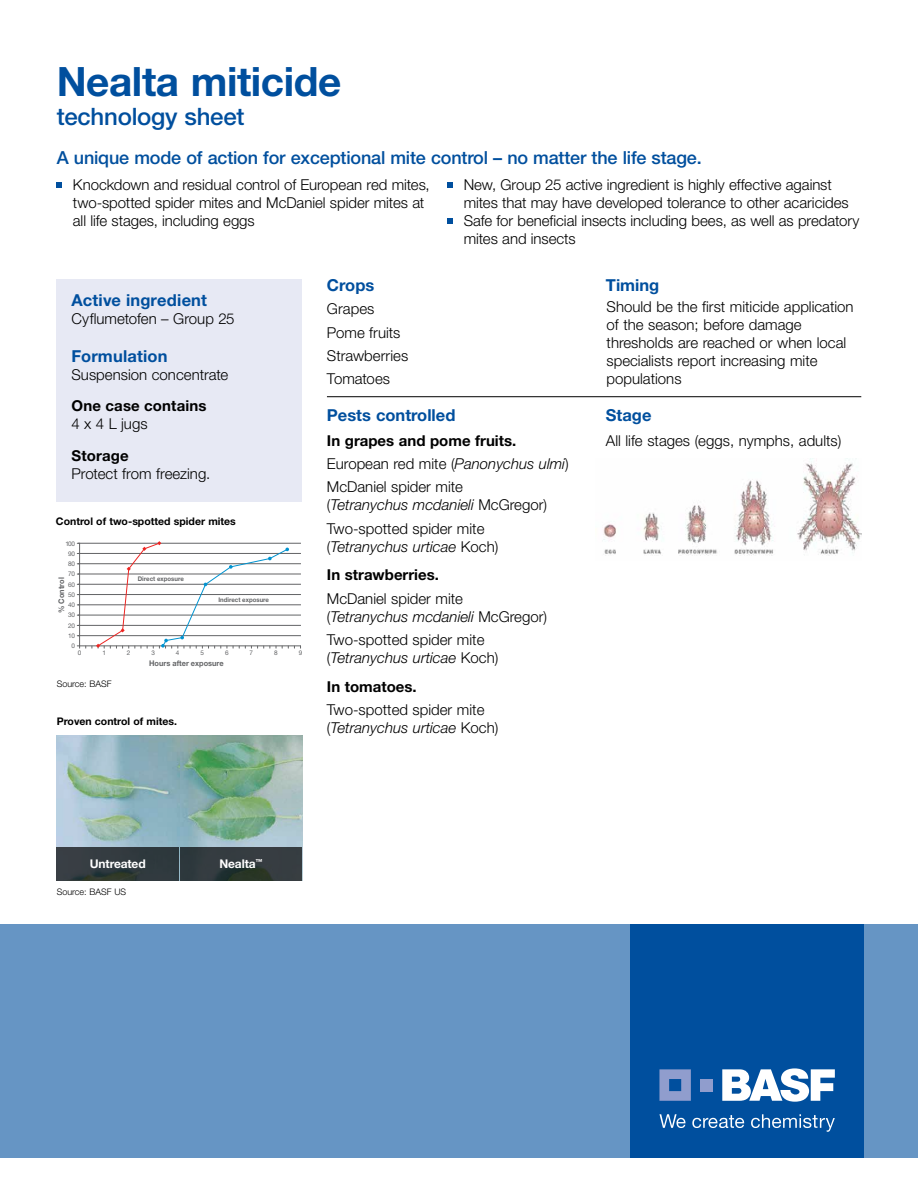
<style>
.page{position:relative;width:918px;height:1188px;background:#fff}
.page>*{position:absolute;margin:0;border:0;box-sizing:border-box;transform-origin:0 0}
.t1{font:700 40.5px "Helvetica Neue LT Std";letter-spacing:-.01em;color:#004f9e}
.t2{font:500 24px "Helvetica Neue LT Std";letter-spacing:-.01em;color:#004f9e}
.t3{font:500 18px "Helvetica Neue LT Std";letter-spacing:-.01em;color:#004f9e}
.t4{font:700 16.5px "Helvetica Neue LT Std";color:#004f9e}
.t5{font:300 15px/18px "Helvetica Neue LT Std";color:#000}
.t6{font:700 15px "Helvetica Neue LT Std";color:#000}
.t7{font:italic 300 15px/28.7px "Helvetica Neue LT Std";color:#000}
.t8{font:700 12px "Helvetica Neue LT Std";letter-spacing:-.01em;color:#fff}
.t9{font:700 10.5px "Helvetica Neue LT Std";color:#000}
.t10{font:300 9px "Helvetica Neue LT Std";color:#000}
.t11{font:700 7.8px "Helvetica Neue LT Std";color:#636466;scale:.95 1}
.t12{font:6.45px/10.2px "Helvetica Neue LT Std";letter-spacing:-.025em;color:#636466;text-align:right}
.t13{font:700 6.45px "Helvetica Neue LT Std";color:#636466;scale:.95 1}
.s1{font-style:italic}
.s2{font-style:normal}
.s3{font-weight:700;font-style:normal}
</style>
<div class="page">
<img style="left:603px;top:458px;width:259px;height:98px">
<div style="left:0;top:924px;width:918px;height:234px;background:#6695c4"></div>
<div style="left:630px;top:924px;width:234px;height:234px;background:#004f9e"></div>
<svg style="left:659px;top:1069px;width:32px;height:32px"></svg>
<div style="left:701px;top:1079px;width:12px;height:12px;background:#909dcd"></div>
<svg style="left:722px;top:1068px;width:113px;height:34px"></svg>
<svg style="left:659px;top:1114px;width:27px;height:14px"></svg>
<svg style="left:692px;top:1115px;width:52px;height:13px"></svg>
<svg style="left:751px;top:1114px;width:84px;height:18px"></svg>
<div style="left:57px;top:279px;width:245px;height:223px;background:#e7e9f4"></div>
<svg style="left:57px;top:182px;width:5px;height:5px"></svg>
<svg style="left:448px;top:182px;width:5px;height:5px"></svg>
<svg style="left:448px;top:218px;width:5px;height:5px"></svg>
<hr style="left:78px;top:553px;width:223px;height:1px;background:#636466">
<hr style="left:78px;top:543px;width:223px;height:1px;background:#636466">
<hr style="left:79px;top:543px;width:1px;height:103px;background:#636466">
<hr style="left:78px;top:563px;width:223px;height:1px;background:#636466">
<hr style="left:78px;top:574px;width:223px;height:1px;background:#636466">
<hr style="left:78px;top:584px;width:223px;height:1px;background:#636466">
<hr style="left:78px;top:594px;width:223px;height:1px;background:#636466">
<hr style="left:78px;top:605px;width:223px;height:1px;background:#636466">
<hr style="left:78px;top:615px;width:223px;height:1px;background:#636466">
<hr style="left:78px;top:625px;width:223px;height:1px;background:#636466">
<hr style="left:78px;top:635px;width:223px;height:1px;background:#636466">
<svg style="left:77px;top:645px;width:9px;height:3px"></svg>
<hr style="left:79px;top:645px;width:222px;height:1px;background:#636466">
<svg style="left:92px;top:541px;width:209px;height:107px"></svg>
<hr style="left:327px;top:396px;width:534px;height:1px;background:#000">
<img style="left:57px;top:735px;width:122px;height:112px">
<img style="left:181px;top:735px;width:121px;height:112px">
<svg style="left:57px;top:847px;width:122px;height:34px;background:#313a3d"></svg>
<svg style="left:181px;top:847px;width:121px;height:34px;background:#30393b"></svg>
<h1 class="t1" style="left:57px;top:57px;width:286px">Nealta miticide</h1>
<h2 class="t2" style="left:57px;top:102px;width:189px">technology sheet</h2>
<p class="t3" style="left:57px;top:147px;width:647px">A unique mode of action for exceptional mite control – no matter the life stage.</p>
<p class="t5" style="left:73px;top:176px;width:358px">Knockdown and residual control of European red mites, two-spotted spider mites and McDaniel spider mites at all life stages, including eggs</p>
<p class="t5" style="left:464px;top:176px;width:397px">New, Group 25 active ingredient is highly effective against mites that may have developed tolerance to other acaricides Safe for beneficial insects including bees, as well as predatory mites and insects</p>
<p class="t4" style="left:72px;top:290px;width:137px">Active ingredient</p>
<p class="t5" style="left:72px;top:310px;width:165px">Cyflumetofen – Group 25</p>
<p class="t4" style="left:72px;top:346px;width:98px">Formulation</p>
<p class="t5" style="left:72px;top:365px;width:158px">Suspension concentrate</p>
<p class="t6" style="left:72px;top:397px;width:137px">One case contains</p>
<p class="t5" style="left:72px;top:415px;width:78px">4 x 4 L jugs</p>
<p class="t6" style="left:72px;top:446px;width:59px">Storage</p>
<p class="t5" style="left:72px;top:464px;width:140px">Protect from freezing.</p>
<p class="t9" style="left:56px;top:515px;width:182px">Control of two-spotted spider mites</p>
<p class="t12" style="left:65px;top:538px;width:11px">100<br>90<br>80<br>70<br>60<br>50<br>40<br>30<br>20<br>10<br>0</p>
<p class="t11" style="left:57px;top:613px;width:39px;rotate:-90deg">% Control</p>
<p class="t13" style="left:138px;top:575px;width:50px">Direct exposure</p>
<p class="t13" style="left:218px;top:596px;width:55px">Indirect exposure</p>
<p class="t12" style="left:78px;top:648px;width:5px">0</p>
<p class="t12" style="left:102px;top:648px;width:5px">1</p>
<p class="t12" style="left:127px;top:648px;width:5px">2</p>
<p class="t12" style="left:151px;top:648px;width:5px">3</p>
<p class="t12" style="left:176px;top:648px;width:5px">4</p>
<p class="t12" style="left:201px;top:648px;width:5px">5</p>
<p class="t12" style="left:225px;top:648px;width:5px">6</p>
<p class="t12" style="left:250px;top:648px;width:5px">7</p>
<p class="t12" style="left:274px;top:648px;width:5px">8</p>
<p class="t12" style="left:299px;top:648px;width:5px">9</p>
<p class="t10" style="left:57px;top:678px;width:56px">Source: BASF</p>
<p class="t11" style="left:149px;top:658px;width:80px">Hours after exposure</p>
<p class="t9" style="left:57px;top:714px;width:122px">Proven control of mites.</p>
<p class="t4" style="left:327px;top:275px;width:49px">Crops</p>
<p class="t4" style="left:606px;top:275px;width:55px">Timing</p>
<p class="t5" style="left:327px;top:297px;width:83px;line-height:23.2px">Grapes<br>Pome fruits<br>Strawberries<br>Tomatoes</p>
<p class="t4" style="left:327px;top:405px;width:130px">Pests controlled</p>
<p class="t4" style="left:606px;top:405px;width:47px">Stage</p>
<p class="t6" style="left:327px;top:431px;width:191px">In grapes and pome fruits.</p>
<p class="t5" style="left:606px;top:431px;width:237px">All life stages (eggs, nymphs, adults)</p>
<p class="t5" style="left:327px;top:452px;width:243px;line-height:23.4px">European red mite (<span class="s1">Panonychus ulmi</span>)<br>McDaniel spider mite</p>
<p class="t5" style="left:327px;top:493px;width:222px;line-height:23.4px">(<span class="s1">Tetranychus mcdanieli</span> McGregor)<br>Two-spotted spider mite</p>
<p class="t7" style="left:327px;top:532px;width:173px"><span class="s2">(</span>Tetranychus urticae <span class="s2">Koch)<br></span><span class="s3">In strawberries.</span></p>
<p class="t5" style="left:327px;top:589px;width:222px">McDaniel spider mite (<span class="s1">Tetranychus mcdanieli</span> McGregor)</p>
<p class="t5" style="left:327px;top:631px;width:173px">Two-spotted spider mite (<span class="s1">Tetranychus urticae</span> Koch)</p>
<p class="t6" style="left:327px;top:677px;width:91px">In tomatoes.</p>
<p class="t5" style="left:327px;top:701px;width:173px">Two-spotted spider mite (<span class="s1">Tetranychus urticae</span> Koch)</p>
<p class="t5" style="left:607px;top:298px;width:249px">Should be the first miticide application of the season; before damage thresholds are reached or when local specialists report increasing mite populations</p>
<p class="t8" style="left:90px;top:856px;width:57px">Untreated</p>
<p class="t8" style="left:219px;top:856px;width:45px">Nealta<sup>™</sup></p>
<p class="t10" style="left:57px;top:886px;width:71px">Source: BASF US</p>
</div>
